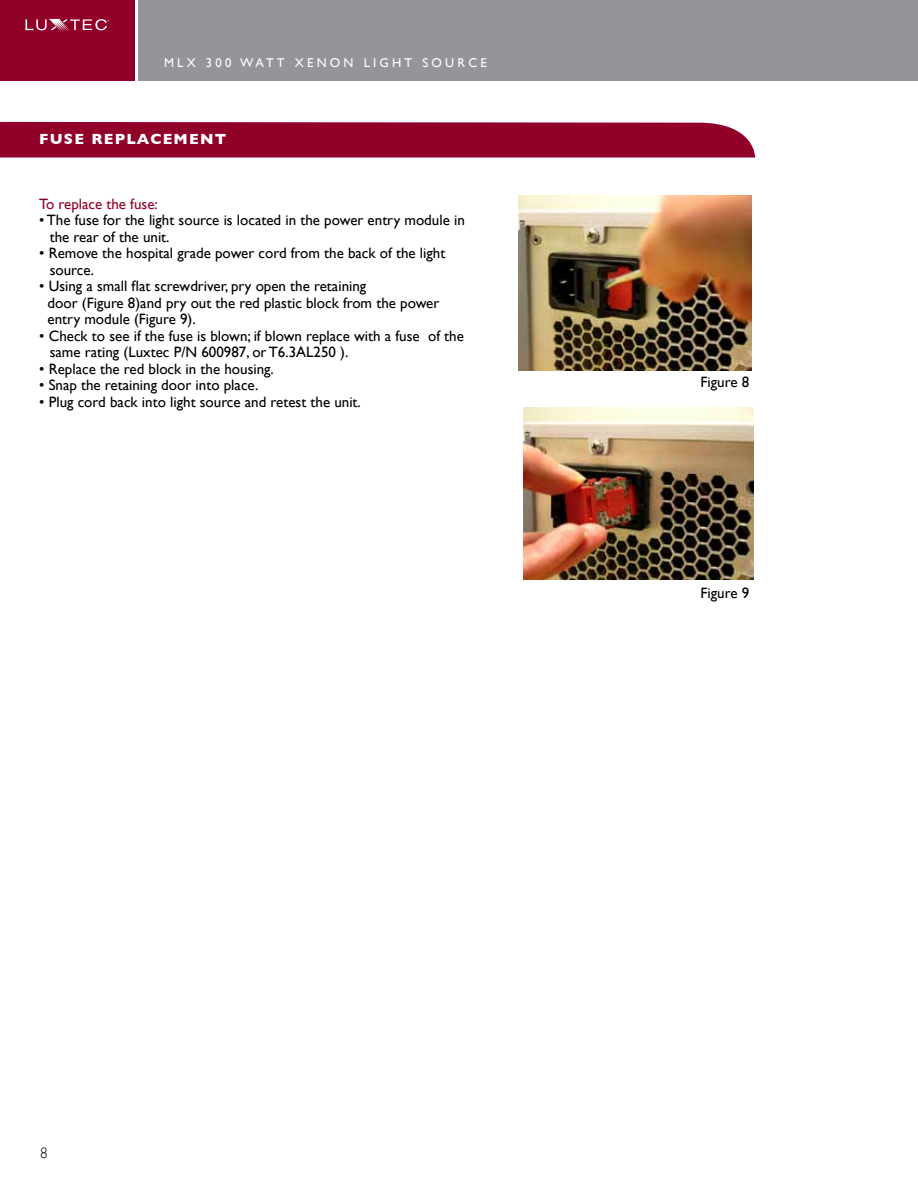
<style>
.page{position:relative;width:918px;height:1188px;background:#fff}
.page>*{position:absolute;margin:0;border:0;box-sizing:border-box;transform-origin:0 0}
.t1{font:15px/16.5px "Gill Sans";color:#000}
.t2{font:15px "Gill Sans";color:#910028}
.t3{font:700 15px "Gill Sans";letter-spacing:.08em;color:#fff}
.t4{font:300 15px "Gill Sans";color:#000}
.t5{font:12.75px "Gill Sans";letter-spacing:.25em;color:#fff}
</style>
<div class="page">
<div style="left:138px;top:0;width:780px;height:81px;background:#939598"></div>
<div style="left:0;top:0;width:135px;height:81px;background:#910028"></div>
<svg style="left:25px;top:19px;width:84px;height:12px"></svg>
<div style="left:0;top:122px;width:755px;height:35px;background:#910028"></div>
<img style="left:519px;top:196px;width:232px;height:174px">
<img style="left:523px;top:407px;width:231px;height:173px">
<p class="t5" style="left:164px;top:55px;width:324px">MLX 300 watt x enon l ight source</p>
<p class="t3" style="left:39px;top:130px;width:189px">FUSE REPLACEMENT</p>
<p class="t2" style="left:39px;top:195px;width:120px">To replace the fuse:</p>
<p class="t1" style="left:50px;top:212px;width:417px;text-indent:-10px">• The fuse for the light source is located in the power entry module in the rear of the unit.</p>
<p class="t1" style="left:50px;top:245px;width:397px;text-indent:-10px">• Remove the hospital grade power cord from the back of the light source.</p>
<p class="t1" style="left:48px;top:278px;width:393px;text-indent:-8px">• Using a small flat screwdriver, pry open the retaining<br>door (Figure 8)and pry out the red plastic block from the power entry module (Figure 9).</p>
<p class="t1" style="left:50px;top:327px;width:416px;text-indent:-10px">• Check to see if the fuse is blown; if blown replace with a fuse of the same rating (Luxtec P/N 600987, or T6.3AL250 ).</p>
<p class="t1" style="left:39px;top:360px;width:236px">• Replace the red block in the housing.</p>
<p class="t1" style="left:39px;top:377px;width:221px">• Snap the retaining door into place.</p>
<p class="t1" style="left:39px;top:393px;width:323px">• Plug cord back into light source and retest the unit.</p>
<p class="t1" style="left:700px;top:374px;width:50px">Figure 8</p>
<p class="t1" style="left:700px;top:585px;width:50px">Figure 9</p>
<p class="t4" style="left:40px;top:1144px;width:9px">8</p>
</div>
